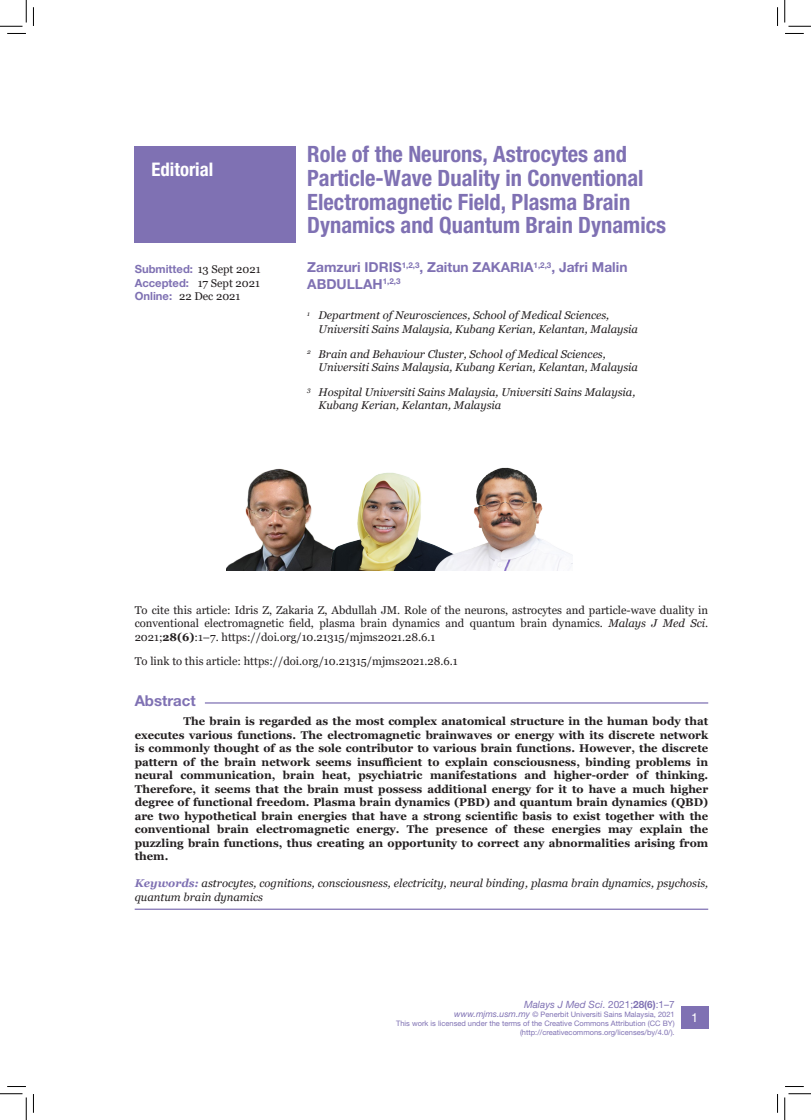
<style>
.page{position:relative;width:811px;height:1120px;background:#fff}
.page>*{position:absolute;margin:0;border:0;box-sizing:border-box;transform-origin:0 0}
.t1{font:700 condensed 22.5px/23.8px "Helvetica Neue LT Std";color:#7f71b3}
.Art_Section{font:700 condensed 18.75px "Helvetica Neue LT Std";color:#fff}
.Abstract_heading{font:700 15px "Helvetica Neue LT Std";color:#7f71b3}
.Authors_name{font:700 13.75px/16.5px "Helvetica Neue LT Std";color:#7f71b3}
.t2{font:12.5px "Helvetica LT Std";color:#fff}
.Abstrac_text{font:700 11.25px/13.5px "Georgia";color:#231f20;text-align:justify}
.doi_texts{font:11.25px/13.5px "Georgia";color:#231f20;text-align:justify}
.address{font:italic 11.25px/13.5px "Georgia";color:#231f20}
.key_words{font:italic 11.25px/13.5px "Georgia";color:#231f20}
.submitted_accepted{font:11.25px "Georgia";color:#231f20}
.submitted_accepted-2{font:700 11.25px "Helvetica Neue LT Std";color:#7f71b3}
.t3{font:italic 10px "Helvetica Neue LT Std";color:#7f71b3}
.t4{font:7.5px/8.8px "Helvetica Neue LT Std";color:#7f71b3;text-align:right}
.s1{font-family:"Georgia";font-weight:400;color:#231f20}
.s2{font-family:"Helvetica Neue LT Std";font-weight:700;color:#7f71b3}
.s3{font-style:italic}
.s4{font-weight:700}
.s5{font-weight:700;color:#7f71b3}
.s6{font-style:normal}
.s7{font-weight:700;font-style:normal}
.s8{font-style:italic;font-size:8.75px}
</style>
<div class="page">
<div style="left:681px;top:1006px;width:27px;height:22px;background:#7f71b3"></div>
<hr style="left:205px;top:702px;width:503px;height:1px;background:#7f71b3">
<hr style="left:135px;top:908px;width:573px;height:1px;background:#7f71b3">
<div style="left:135px;top:146px;width:161px;height:96px;background:#7f71b3"></div>
<img style="left:227px;top:467px;width:345px;height:103px">
<svg style="left:7px;top:33px;width:19px;height:1px"></svg>
<svg style="left:785px;top:33px;width:19px;height:1px"></svg>
<svg style="left:7px;top:1086px;width:19px;height:1px"></svg>
<svg style="left:785px;top:1086px;width:19px;height:1px"></svg>
<svg style="left:33px;top:7px;width:1px;height:19px"></svg>
<svg style="left:33px;top:1094px;width:1px;height:18px"></svg>
<svg style="left:777px;top:7px;width:1px;height:19px"></svg>
<svg style="left:777px;top:1094px;width:1px;height:18px"></svg>
<svg style="left:0;top:0;width:27px;height:27px"></svg>
<svg style="left:0;top:1093px;width:27px;height:26px"></svg>
<svg style="left:785px;top:0;width:26px;height:27px"></svg>
<svg style="left:785px;top:1093px;width:26px;height:26px"></svg>
<p class="Art_Section" style="left:152px;top:158px;width:63px">Editorial</p>
<p class="submitted_accepted-2" style="left:135px;top:262px;width:127px">Submitted: <span class="s1">13 Sept 2021</span></p>
<p class="submitted_accepted" style="left:135px;top:276px;width:127px"><span class="s2">Accepted:</span> 17 Sept 2021</p>
<p class="submitted_accepted" style="left:135px;top:289px;width:107px"><span class="s2">Online:</span> 22 Dec 2021</p>
<p class="t1" style="left:307px;top:142px;width:360px">Role of the Neurons, Astrocytes and Particle-Wave Duality in Conventional Electromagnetic Field, Plasma Brain Dynamics and Quantum Brain Dynamics</p>
<p class="Authors_name" style="left:307px;top:259px;width:322px">Zamzuri IDRIS<sup>1,2,3</sup>, Zaitun ZAKARIA<sup>1,2,3</sup>, Jafri Malin<br>ABDULLAH<sup>1,2,3</sup></p>
<p class="address" style="left:319px;top:309px;width:321px;text-indent:-11px"><sup>1</sup> Department of Neurosciences, School of Medical Sciences,<br>Universiti Sains Malaysia, Kubang Kerian, Kelantan, Malaysia</p>
<p class="address" style="left:319px;top:347px;width:321px;text-indent:-11px"><sup>2</sup> Brain and Behaviour Cluster, School of Medical Sciences,<br>Universiti Sains Malaysia, Kubang Kerian, Kelantan, Malaysia</p>
<p class="address" style="left:319px;top:385px;width:318px;text-indent:-11px"><sup>3</sup> Hospital Universiti Sains Malaysia, Universiti Sains Malaysia,<br>Kubang Kerian, Kelantan, Malaysia</p>
<p class="doi_texts" style="left:135px;top:603px;width:575px">To cite this article: Idris Z, Zakaria Z, Abdullah JM. Role of the neurons, astrocytes and particle-wave duality in conventional electromagnetic field, plasma brain dynamics and quantum brain dynamics. <span class="s3">Malays J Med Sci</span>.<br>2021;<span class="s4">28(6)</span>:1–7. https://doi.org/10.21315/mjms2021.28.6.1</p>
<p class="doi_texts" style="left:135px;top:655px;width:325px">To link to this article: https://doi.org/10.21315/mjms2021.28.6.1</p>
<p class="Abstract_heading" style="left:135px;top:691px;width:63px">Abstract</p>
<p class="Abstrac_text" style="left:135px;top:714px;width:575px;text-indent:49px">The brain is regarded as the most complex anatomical structure in the human body that executes various functions. The electromagnetic brainwaves or energy with its discrete network is commonly thought of as the sole contributor to various brain functions. However, the discrete pattern of the brain network seems insufficient to explain consciousness, binding problems in neural communication, brain heat, psychiatric manifestations and higher-order of thinking.<br>Therefore, it seems that the brain must possess additional energy for it to have a much higher degree of functional freedom. Plasma brain dynamics (PBD) and quantum brain dynamics (QBD) are two hypothetical brain energies that have a strong scientific basis to exist together with the conventional brain electromagnetic energy. The presence of these energies may explain the puzzling brain functions, thus creating an opportunity to correct any abnormalities arising from them.</p>
<p class="key_words" style="left:135px;top:876px;width:575px"><span class="s5">Keywords:</span> astrocytes, cognitions, consciousness, electricity, neural binding, plasma brain dynamics, psychosis, quantum brain dynamics</p>
<p class="t3" style="left:524px;top:998px;width:152px">Malays J Med Sci<span class="s6">. 2021;</span><span class="s7">28(6)</span><span class="s6">:1–7</span></p>
<p class="t4" style="left:454px;top:1009px;width:222px"><span class="s8">www.mjms.usm.my</span> © Penerbit Universiti Sains Malaysia, 2021</p>
<p class="t4" style="left:396px;top:1018px;width:280px">This work is licensed under the terms of the Creative Commons Attribution (CC BY) (http://creativecommons.org/licenses/by/4.0/).</p>
<p class="t2" style="left:691px;top:1010px;width:8px">1</p>
</div>
